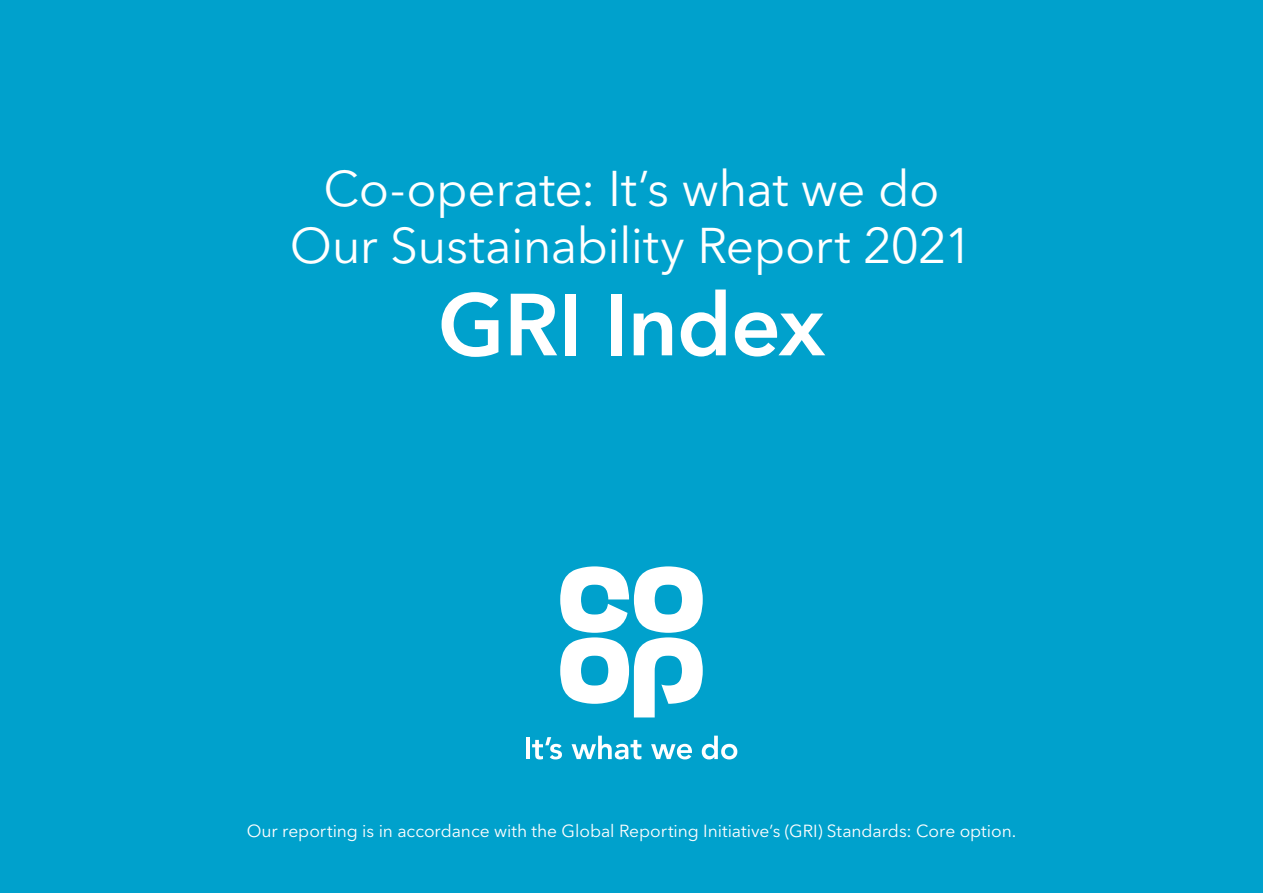
<style>
.page{position:relative;width:1263px;height:893px;background:#00a1cc}
.page>*{position:absolute;margin:0;border:0;box-sizing:border-box;transform-origin:0 0}
.t1{font:600 87px "Avenir Next LT Pro";letter-spacing:-.015em;color:#fff}
.t2{font:49.8px/57px "Avenir Next LT Pro";letter-spacing:-.01em;color:#fff;text-align:center}
.t3{font:17.4px "Avenir Next LT Pro";color:#fff}
</style>
<div class="page">
<svg style="left:560px;top:566px;width:143px;height:151px"></svg>
<hr style="left:526px;top:737px;width:3px;height:22px;background:#fff">
<svg style="left:532px;top:737px;width:30px;height:22px"></svg>
<svg style="left:571px;top:736px;width:70px;height:23px"></svg>
<svg style="left:651px;top:744px;width:41px;height:15px"></svg>
<svg style="left:702px;top:736px;width:35px;height:23px"></svg>
<h2 class="t2" style="left:290px;top:160px;width:685px">Co-operate: It’s what we do<br>Our Sustainability Report 2021</h2>
<h1 class="t1" style="left:438px;top:272px;width:389px">GRI Index</h1>
<p class="t3" style="left:247px;top:820px;width:771px">Our reporting is in accordance with the Global Reporting Initiative’s (GRI) Standards: Core option.</p>
</div>
